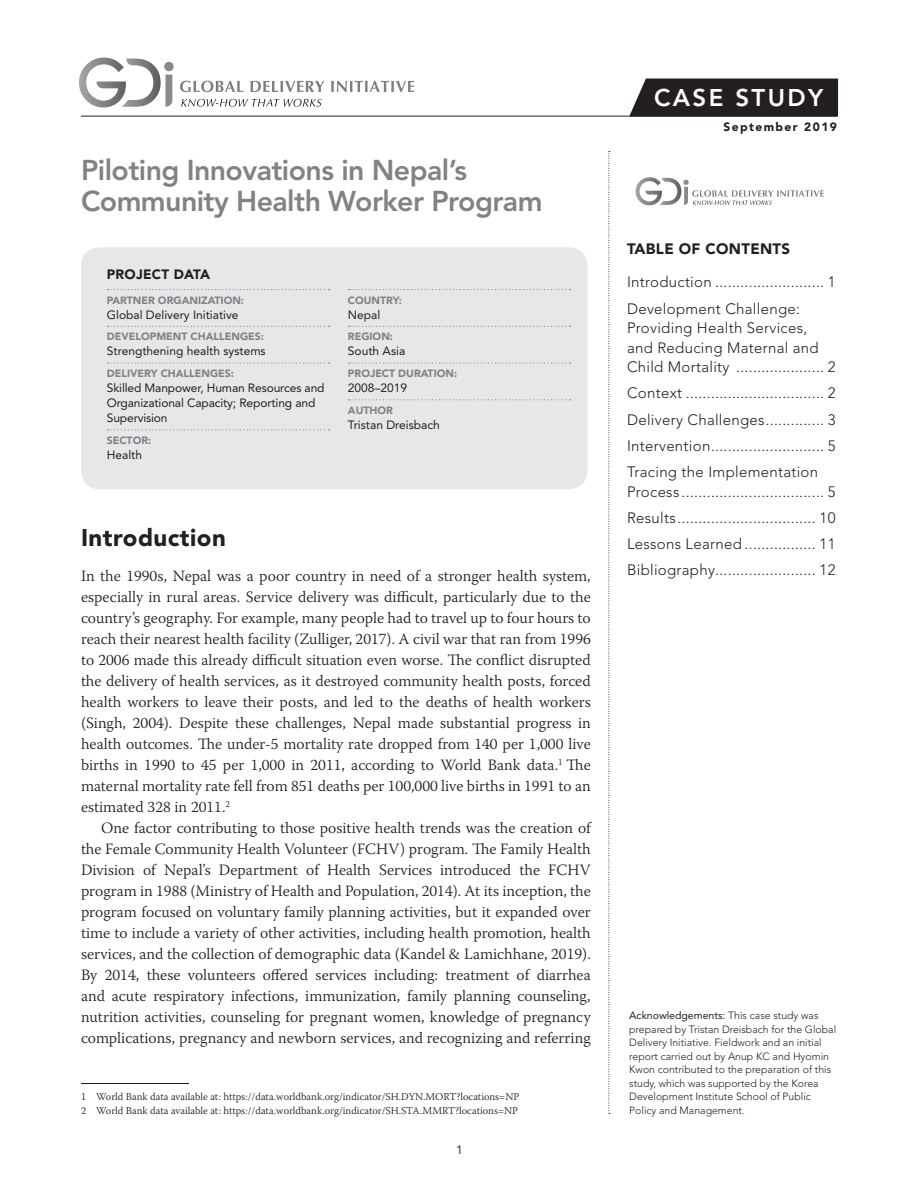
<style>
.page{position:relative;width:918px;height:1188px;background:#fff}
.page>*{position:absolute;margin:0;border:0;box-sizing:border-box;transform-origin:0 0}
.head_-_title{font:800 28.5px/31.2px "Avenir LT Std";letter-spacing:-.02em;color:#808285}
.A_Head_sect_title{font:900 24px "Avenir LT Std";letter-spacing:.02em;color:#231f20}
.B_Head_2{font:800 24px "Avenir LT Std";letter-spacing:.1em;color:#fff}
.Body_text-first_para{font:300 15.75px/21px "Warnock Pro";color:#231f20;text-align:justify}
.Body_text{font:300 15.75px/21px "Warnock Pro";color:#231f20;text-align:justify}
.t1{font:300 15px/19.5px "Avenir LT Std";letter-spacing:.02em;color:#231f20}
.TOC_Title{font:900 15px "Avenir LT Std";letter-spacing:.02em;color:#231f20}
.Proj_Contact_TOC_tit{font:900 13.5px "Avenir LT Std";letter-spacing:.02em;color:#231f20}
.Project_Description{font:12px/15px "Avenir LT Std";color:#231f20}
.t2{font:900 12px "Avenir LT Std";letter-spacing:.12em;color:#231f20}
.t3{font:12px "Avenir LT Std";color:#231f20;scale:1.1 1}
.Acknowledgments{font:300 10.5px/13.5px "Avenir LT Std";color:#231f20}
.Footnote_text{font:300 10.5px "Warnock Pro";color:#231f20}
.Poject_TITLE{font:900 10.5px "Avenir LT Std";color:#808285}
.s1{font-weight:400}
</style>
<div class="page">
<hr style="left:81px;top:1083px;width:108px;height:1px;background:#231f20">
<div style="left:81px;top:247px;width:507px;height:242px;background:#e6e7e9;border-radius:19px"></div>
<svg style="left:107px;top:289px;width:223px;height:1px"></svg>
<svg style="left:107px;top:326px;width:223px;height:1px"></svg>
<svg style="left:107px;top:363px;width:223px;height:1px"></svg>
<svg style="left:107px;top:429px;width:223px;height:1px"></svg>
<svg style="left:348px;top:289px;width:223px;height:1px"></svg>
<svg style="left:348px;top:326px;width:223px;height:1px"></svg>
<svg style="left:348px;top:363px;width:223px;height:1px"></svg>
<svg style="left:348px;top:399px;width:223px;height:1px"></svg>
<svg style="left:609px;top:151px;width:1px;height:963px"></svg>
<div style="left:629px;top:79px;width:209px;height:37px;background:#231f20"></div>
<hr style="left:81px;top:116px;width:756px;height:1px;background:#231f20">
<svg style="left:181px;top:99px;width:141px;height:8px"></svg>
<svg style="left:180px;top:81px;width:63px;height:11px"></svg>
<svg style="left:250px;top:81px;width:74px;height:11px"></svg>
<svg style="left:331px;top:81px;width:83px;height:11px"></svg>
<svg style="left:79px;top:58px;width:95px;height:49px"></svg>
<svg style="left:636px;top:177px;width:188px;height:28px"></svg>
<p class="head_-_title" style="left:81px;top:155px;width:463px">Piloting Innovations in Nepal’s<br>Community Health Worker Program</p>
<p class="Proj_Contact_TOC_tit" style="left:107px;top:266px;width:105px">PROJECT DATA</p>
<p class="Poject_TITLE" style="left:107px;top:294px;width:139px">PARTNER ORGANIZATION:</p>
<p class="Project_Description" style="left:107px;top:307px;width:133px">Global Delivery Initiative</p>
<p class="Poject_TITLE" style="left:107px;top:330px;width:159px">DEVELOPMENT CHALLENGES:</p>
<p class="Project_Description" style="left:107px;top:344px;width:160px">Strengthening health systems</p>
<p class="Poject_TITLE" style="left:107px;top:367px;width:129px">DELIVERY CHALLENGES:</p>
<p class="Project_Description" style="left:107px;top:381px;width:219px">Skilled Manpower, Human Resources and<br>Organizational Capacity; Reporting and<br>Supervision</p>
<p class="Poject_TITLE" style="left:107px;top:434px;width:46px">SECTOR:</p>
<p class="Project_Description" style="left:107px;top:447px;width:37px">Health</p>
<p class="Poject_TITLE" style="left:348px;top:294px;width:55px">COUNTRY:</p>
<p class="Project_Description" style="left:348px;top:307px;width:34px">Nepal</p>
<p class="Poject_TITLE" style="left:348px;top:330px;width:47px">REGION:</p>
<p class="Project_Description" style="left:348px;top:344px;width:59px">South Asia</p>
<p class="Poject_TITLE" style="left:348px;top:367px;width:111px">PROJECT DURATION:</p>
<p class="Project_Description" style="left:348px;top:381px;width:61px">2008–2019</p>
<p class="Poject_TITLE" style="left:348px;top:404px;width:47px">AUTHOR</p>
<p class="Project_Description" style="left:348px;top:417px;width:94px">Tristan Dreisbach</p>
<p class="A_Head_sect_title" style="left:81px;top:523px;width:146px">Introduction</p>
<p class="Body_text-first_para" style="left:81px;top:565px;width:511px">In the 1990s, Nepal was a poor country in need of a stronger health system, especially in rural areas. Service delivery was difficult, particularly due to the country’s geography. For example, many people had to travel up to four hours to reach their nearest health facility (Zulliger, 2017). A civil war that ran from 1996 to 2006 made this already difficult situation even worse. The conflict disrupted the delivery of health services, as it destroyed community health posts, forced health workers to leave their posts, and led to the deaths of health workers (Singh, 2004). Despite these challenges, Nepal made substantial progress in health outcomes. The under-5 mortality rate dropped from 140 per 1,000 live births in 1990 to 45 per 1,000 in 2011, according to World Bank data.<sup>1</sup> The maternal mortality rate fell from 851 deaths per 100,000 live births in 1991 to an estimated 328 in 2011.<sup>2</sup></p>
<p class="Body_text" style="left:81px;top:817px;width:511px;text-indent:20px">One factor contributing to those positive health trends was the creation of the Female Community Health Volunteer (FCHV) program. The Family Health Division of Nepal’s Department of Health Services introduced the FCHV program in 1988 (Ministry of Health and Population, 2014). At its inception, the program focused on voluntary family planning activities, but it expanded over time to include a variety of other activities, including health promotion, health services, and the collection of demographic data (Kandel &amp; Lamichhane, 2019).<br>By 2014, these volunteers offered services including: treatment of diarrhea and acute respiratory infections, immunization, family planning counseling, nutrition activities, counseling for pregnant women, knowledge of pregnancy complications, pregnancy and newborn services, and recognizing and referring</p>
<p class="Footnote_text" style="left:81px;top:1090px;width:440px">1 World Bank data available at: https://data.worldbank.org/indicator/SH.DYN.MORT?locations=NP</p>
<p class="Footnote_text" style="left:81px;top:1104px;width:439px">2 World Bank data available at: https://data.worldbank.org/indicator/SH.STA.MMRT?locations=NP</p>
<p class="t3" style="left:456px;top:1143px;width:8px">1</p>
<p class="B_Head_2" style="left:654px;top:83px;width:171px">CASE STUDY</p>
<p class="t2" style="left:723px;top:120px;width:115px">September 2019</p>
<p class="TOC_Title" style="left:627px;top:240px;width:165px">TABLE OF CONTENTS</p>
<p class="t1" style="left:627px;top:272px;width:210px">Introduction .......................... 1</p>
<p class="t1" style="left:627px;top:299px;width:210px">Development Challenge:<br>Providing Health Services, and Reducing Maternal and<br>Child Mortality ..................... 2</p>
<p class="t1" style="left:627px;top:383px;width:210px">Context ................................. 2</p>
<p class="t1" style="left:627px;top:410px;width:210px">Delivery Challenges.............. 3</p>
<p class="t1" style="left:627px;top:436px;width:210px">Intervention........................... 5</p>
<p class="t1" style="left:627px;top:462px;width:210px">Tracing the Implementation<br>Process .................................. 5</p>
<p class="t1" style="left:627px;top:508px;width:210px">Results................................. 10</p>
<p class="t1" style="left:627px;top:534px;width:210px">Lessons Learned ................. 11</p>
<p class="t1" style="left:627px;top:560px;width:210px">Bibliography........................ 12</p>
<p class="Acknowledgments" style="left:629px;top:1009px;width:208px"><span class="s1">Acknowledgements:</span> This case study was prepared by Tristan Dreisbach for the Global Delivery Initiative. Fieldwork and an initial report carried out by Anup KC and Hyomin Kwon contributed to the preparation of this study, which was supported by the Korea Development Institute School of Public Policy and Management.</p>
</div>
